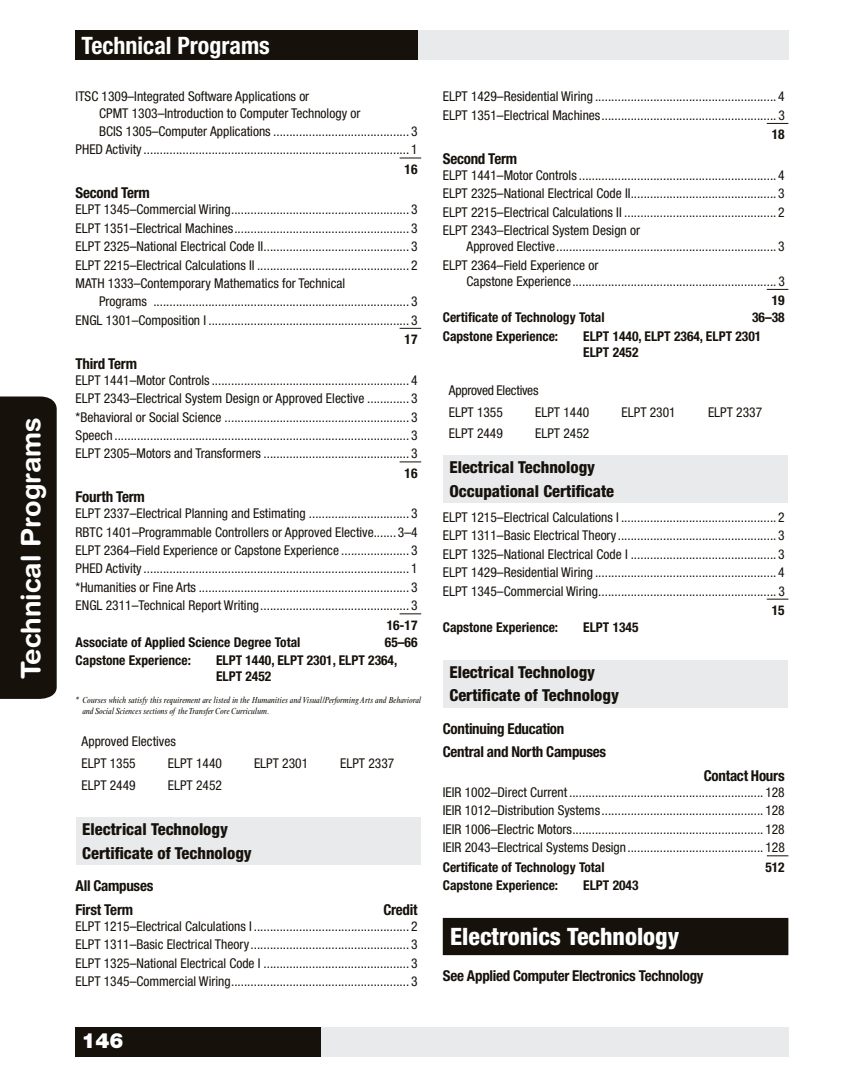
<style>
.page{position:relative;width:864px;height:1080px;background:#fff}
.page>*{position:absolute;margin:0;border:0;box-sizing:border-box;transform-origin:0 0}
.t1{font:700 27px "Helvetica Rounded LT Std";color:#fff}
.t2{font:800 condensed 24px "Helvetica Neue LT Std";color:#fff}
.t3{font:700 condensed 24px "Helvetica Neue LT Std";color:#fff}
.t4{font:900 21px "Helvetica Neue LT Std";color:#fff}
.t5{font:800 condensed 16.5px/23.4px "Helvetica Neue LT Std";color:#16110b}
.t6{font:700 condensed 15px/23.4px "Helvetica Neue LT Std";letter-spacing:-.02em;color:#16110b}
.t7{font:condensed 13.5px/18.3px "Helvetica Neue LT Std";color:#16110b;text-align:justify}
.t8{font:700 condensed 13.5px/16.2px "Helvetica Neue LT Std";color:#16110b}
.t9{font:italic condensed 9px/10.8px "Times New Roman MT Std";color:#16110b}
</style>
<div class="page">
<div style="left:76px;top:31px;width:342px;height:29px;background:#16110b"></div>
<div style="left:418px;top:31px;width:371px;height:29px;background:#e9eaeb"></div>
<div style="left:0;top:397px;width:57px;height:302px;background:#16110b"></div>
<div style="left:76px;top:1027px;width:245px;height:29px;background:#16110b"></div>
<div style="left:321px;top:1027px;width:467px;height:29px;background:#e9eaeb"></div>
<svg style="left:400px;top:158px;width:21px;height:1px"></svg>
<svg style="left:400px;top:328px;width:21px;height:1px"></svg>
<svg style="left:400px;top:462px;width:21px;height:1px"></svg>
<svg style="left:400px;top:613px;width:21px;height:1px"></svg>
<div style="left:76px;top:818px;width:344px;height:47px;background:#e9eaeb"></div>
<svg style="left:767px;top:123px;width:21px;height:1px"></svg>
<svg style="left:767px;top:289px;width:21px;height:1px"></svg>
<svg style="left:767px;top:599px;width:21px;height:1px"></svg>
<svg style="left:767px;top:855px;width:21px;height:1px"></svg>
<div style="left:444px;top:455px;width:344px;height:48px;background:#e9eaeb"></div>
<div style="left:444px;top:660px;width:344px;height:48px;background:#e9eaeb"></div>
<div style="left:444px;top:919px;width:344px;height:35px;background:#16110b"></div>
<div style="left:443px;top:918px;width:345px;height:37px;border:2px solid #16110b"></div>
<h1 class="t1" style="left:15px;top:679px;width:263px;rotate:-90deg">Technical Programs</h1>
<h2 class="t3" style="left:82px;top:31px;width:190px">Technical Programs</h2>
<p class="t7" style="left:99px;top:88px;width:263px;line-height:16.2px;text-indent:-24px">ITSC 1309–Integrated Software Applications or<br>CPMT 1303–Introduction to Computer Technology or</p>
<p class="t7" style="left:76px;top:122px;width:344px;text-align:right">BCIS 1305–Computer Applications .......................................... 3<br>PHED Activity .................................................................................. 1</p>
<p class="t8" style="left:405px;top:161px;width:14px">16</p>
<p class="t6" style="left:76px;top:181px;width:76px">Second Term</p>
<p class="t7" style="left:76px;top:200px;width:344px">ELPT 1345–Commercial Wiring....................................................... 3<br>ELPT 1351–Electrical Machines...................................................... 3<br>ELPT 2325–National Electrical Code II............................................. 3<br>ELPT 2215–Electrical Calculations II ............................................... 2<br>MATH 1333–Contemporary Mathematics for Technical</p>
<p class="t7" style="left:76px;top:292px;width:344px;text-align:right">Programs ............................................................................... 3<br>ENGL 1301–Composition I .............................................................. 3</p>
<p class="t8" style="left:405px;top:331px;width:14px">17</p>
<p class="t6" style="left:76px;top:351px;width:63px">Third Term</p>
<p class="t7" style="left:76px;top:371px;width:344px">ELPT 1441–Motor Controls ............................................................. 4<br>ELPT 2343–Electrical System Design or Approved Elective ............. 3 *Behavioral or Social Science ......................................................... 3<br>Speech ........................................................................................... 3<br>ELPT 2305–Motors and Transformers ............................................. 3</p>
<p class="t8" style="left:405px;top:465px;width:14px">16</p>
<p class="t6" style="left:76px;top:485px;width:71px">Fourth Term</p>
<p class="t7" style="left:76px;top:504px;width:344px">ELPT 2337–Electrical Planning and Estimating ............................... 3<br>RBTC 1401–Programmable Controllers or Approved Elective.......3–4<br>ELPT 2364–Field Experience or Capstone Experience ..................... 3<br>PHED Activity .................................................................................. 1 *Humanities or Fine Arts ................................................................. 3<br>ENGL 2311–Technical Report Writing.............................................. 3</p>
<p class="t8" style="left:387px;top:617px;width:32px">16-17</p>
<p class="t8" style="left:76px;top:634px;width:226px">Associate of Applied Science Degree Total</p>
<p class="t8" style="left:385px;top:634px;width:34px">65–66</p>
<p class="t8" style="left:76px;top:652px;width:117px">Capstone Experience:</p>
<p class="t8" style="left:216px;top:652px;width:183px">ELPT 1440, ELPT 2301, ELPT 2364,<br>ELPT 2452</p>
<p class="t9" style="left:82px;top:695px;width:340px;text-indent:-7px">* Courses which satisfy this requirement are listed in the Humanities and Visual/Performing Arts and Behavioral and Social Sciences sections of theTransfer Core Curriculum.</p>
<p class="t7" style="left:82px;top:731px;width:96px;line-height:21.6px">Approved Electives<br>ELPT 1355</p>
<p class="t7" style="left:168px;top:754px;width:56px">ELPT 1440</p>
<p class="t7" style="left:254px;top:754px;width:56px">ELPT 2301</p>
<p class="t7" style="left:340px;top:754px;width:56px">ELPT 2337</p>
<p class="t7" style="left:82px;top:776px;width:56px">ELPT 2449</p>
<p class="t7" style="left:168px;top:776px;width:56px">ELPT 2452</p>
<p class="t5" style="left:82px;top:818px;width:171px">Electrical Technology<br>Certificate of Technology</p>
<p class="t6" style="left:76px;top:874px;width:79px">All Campuses<br>First Term</p>
<p class="t6" style="left:383px;top:898px;width:36px">Credit</p>
<p class="t7" style="left:76px;top:917px;width:344px">ELPT 1215–Electrical Calculations I ................................................ 2<br>ELPT 1311–Basic Electrical Theory................................................. 3<br>ELPT 1325–National Electrical Code I ............................................. 3<br>ELPT 1345–Commercial Wiring....................................................... 3</p>
<h3 class="t4" style="left:82px;top:1028px;width:44px">146</h3>
<p class="t7" style="left:443px;top:87px;width:344px">ELPT 1429–Residential Wiring ........................................................ 4<br>ELPT 1351–Electrical Machines...................................................... 3</p>
<p class="t8" style="left:772px;top:126px;width:14px">18</p>
<p class="t6" style="left:443px;top:146px;width:76px">Second Term</p>
<p class="t7" style="left:443px;top:166px;width:344px">ELPT 1441–Motor Controls ............................................................. 4<br>ELPT 2325–National Electrical Code II............................................. 3<br>ELPT 2215–Electrical Calculations II ............................................... 2<br>ELPT 2343–Electrical System Design or</p>
<p class="t7" style="left:443px;top:237px;width:344px;text-indent:24px">Approved Elective.................................................................... 3<br>ELPT 2364–Field Experience or</p>
<p class="t7" style="left:467px;top:272px;width:320px">Capstone Experience............................................................... 3</p>
<p class="t8" style="left:772px;top:292px;width:14px">19</p>
<p class="t8" style="left:443px;top:309px;width:163px">Certificate of Technology Total</p>
<p class="t8" style="left:752px;top:309px;width:34px">36–38</p>
<p class="t8" style="left:443px;top:328px;width:117px">Capstone Experience:</p>
<p class="t8" style="left:583px;top:328px;width:180px">ELPT 1440, ELPT 2364, ELPT 2301<br>ELPT 2452</p>
<p class="t7" style="left:449px;top:379px;width:91px;line-height:21.6px">Approved Electives<br>ELPT 1355</p>
<p class="t7" style="left:535px;top:403px;width:56px">ELPT 1440</p>
<p class="t7" style="left:622px;top:403px;width:56px">ELPT 2301</p>
<p class="t7" style="left:708px;top:403px;width:56px">ELPT 2337</p>
<p class="t7" style="left:449px;top:424px;width:56px">ELPT 2449</p>
<p class="t7" style="left:535px;top:424px;width:56px">ELPT 2452</p>
<p class="t5" style="left:449px;top:455px;width:166px">Electrical Technology<br>Occupational Certificate</p>
<p class="t7" style="left:443px;top:508px;width:344px">ELPT 1215–Electrical Calculations I ................................................ 2<br>ELPT 1311–Basic Electrical Theory................................................. 3<br>ELPT 1325–National Electrical Code I ............................................. 3<br>ELPT 1429–Residential Wiring ........................................................ 4<br>ELPT 1345–Commercial Wiring....................................................... 3</p>
<p class="t8" style="left:772px;top:602px;width:14px">15</p>
<p class="t8" style="left:443px;top:619px;width:117px">Capstone Experience:</p>
<p class="t8" style="left:583px;top:619px;width:57px">ELPT 1345</p>
<p class="t5" style="left:449px;top:660px;width:171px">Electrical Technology<br>Certificate of Technology</p>
<p class="t6" style="left:443px;top:717px;width:165px">Continuing Education<br>Central and North Campuses</p>
<p class="t6" style="left:704px;top:764px;width:83px">Contact Hours</p>
<p class="t7" style="left:443px;top:783px;width:344px">IEIR 1002–Direct Current ............................................................ 128<br>IEIR 1012–Distribution Systems.................................................. 128<br>IEIR 1006–Electric Motors........................................................... 128<br>IEIR 2043–Electrical Systems Design.......................................... 128</p>
<p class="t8" style="left:443px;top:859px;width:163px">Certificate of Technology Total</p>
<p class="t8" style="left:765px;top:859px;width:21px">512</p>
<p class="t8" style="left:443px;top:877px;width:117px">Capstone Experience:</p>
<p class="t8" style="left:583px;top:877px;width:57px">ELPT 2043</p>
<h2 class="t2" style="left:450px;top:922px;width:231px">Electronics Technology</h2>
<p class="t6" style="left:443px;top:964px;width:262px">See Applied Computer Electronics Technology</p>
</div>
